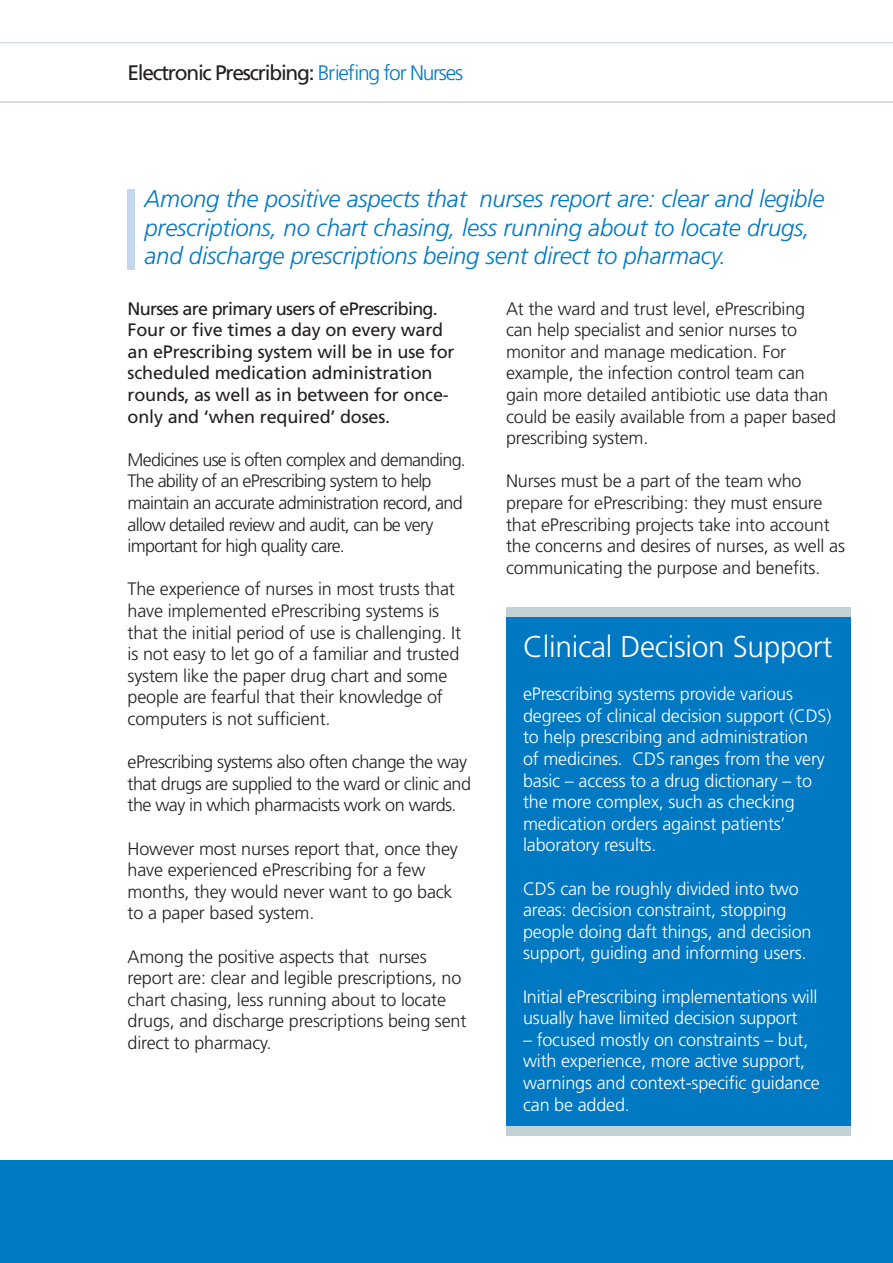
<style>
.page{position:relative;width:893px;height:1263px;background:#fff}
.page>*{position:absolute;margin:0;border:0;box-sizing:border-box;transform-origin:0 0}
.Body_copy{font:300 30px "Frutiger LT Std";letter-spacing:-.01em;color:#fff}
.Shouter{font:italic 300 24px/28.8px "Frutiger LT Std";letter-spacing:-.01em;color:#0079c2}
.t1{font:21px "Frutiger LT Std";letter-spacing:-.06em;color:#231f20}
.Body_copy-2{font:300 18px/21.6px "Frutiger LT Std";letter-spacing:-.01em;color:#231f20}
.Body_copy-3{font:300 18px/21.6px "Frutiger LT Std";letter-spacing:-.01em;color:#fff}
.Body_copy-4{font:18px/21.6px "Frutiger LT Std";letter-spacing:-.01em;color:#231f20}
.Body_copy-5{font:300 18px/21.6px "Frutiger LT Std";letter-spacing:-.04em;color:#231f20}
.Body_copy-6{font:300 18px/21.6px "Frutiger LT Std";letter-spacing:-.03em;color:#231f20}
.s1{font-weight:300;color:#007ac2}
</style>
<div class="page">
<div style="left:0;top:1161px;width:893px;height:102px;background:#007ac2"></div>
<hr style="left:0;top:42px;width:893px;height:1px;background:#c2d1d5">
<hr style="left:0;top:101px;width:893px;height:2px;background:#c2d1d5">
<div style="left:128px;top:189px;width:7px;height:80px;background:#c6d8ef"></div>
<div style="left:506px;top:610px;width:344px;height:525px;background:#0079c2"></div>
<div style="left:506px;top:607px;width:344px;height:10px;background:#c2d1d5"></div>
<div style="left:506px;top:1126px;width:344px;height:9px;background:#c2d1d5"></div>
<p class="t1" style="left:128px;top:60px;width:337px">Electronic Prescribing: <span class="s1">Briefing for Nurses</span></p>
<p class="Shouter" style="left:145px;top:184px;width:681px">Among the positive aspects that nurses report are: clear and legible prescriptions, no chart chasing, less running about to locate drugs, and discharge prescriptions being sent direct to pharmacy.</p>
<p class="Body_copy-4" style="left:128px;top:298px;width:328px">Nurses are primary users of ePrescribing.<br>Four or five times a day on every ward an ePrescribing system will be in use for scheduled medication administration rounds, as well as in between for once&shy;only and ‘when required’ doses.</p>
<p class="Body_copy-5" style="left:128px;top:449px;width:340px">Medicines use is often complex and demanding.<br>The ability of an ePrescribing system to help maintain an accurate administration record, and allow detailed review and audit, can be very important for high quality care.</p>
<p class="Body_copy-2" style="left:128px;top:579px;width:335px">The experience of nurses in most trusts that have implemented ePrescribing systems is that the initial period of use is challenging. It is not easy to let go of a familiar and trusted system like the paper drug chart and some people are fearful that their knowledge of computers is not sufficient.</p>
<p class="Body_copy-6" style="left:128px;top:751px;width:345px">ePrescribing systems also often change the way that drugs are supplied to the ward or clinic and the way in which pharmacists work on wards.</p>
<p class="Body_copy-2" style="left:128px;top:838px;width:332px">However most nurses report that, once they have experienced ePrescribing for a few months, they would never want to go back to a paper based system.</p>
<p class="Body_copy-2" style="left:128px;top:946px;width:340px">Among the positive aspects that nurses report are: clear and legible prescriptions, no chart chasing, less running about to locate drugs, and discharge prescriptions being sent direct to pharmacy.</p>
<p class="Body_copy-2" style="left:506px;top:298px;width:331px">At the ward and trust level, ePrescribing can help specialist and senior nurses to monitor and manage medication. For example, the infection control team can gain more detailed antibiotic use data than could be easily available from a paper based prescribing system.</p>
<p class="Body_copy-2" style="left:506px;top:471px;width:340px">Nurses must be a part of the team who prepare for ePrescribing: they must ensure that ePrescribing projects take into account the concerns and desires of nurses, as well as communicating the purpose and benefits.</p>
<p class="Body_copy" style="left:523px;top:630px;width:311px">Clinical Decision Support</p>
<p class="Body_copy-3" style="left:523px;top:683px;width:310px">ePrescribing systems provide various degrees of clinical decision support (CDS) to help prescribing and administration<br>of medicines. CDS ranges from the very basic – access to a drug dictionary – to the more complex, such as checking medication orders against patients’ laboratory results.</p>
<p class="Body_copy-3" style="left:523px;top:878px;width:290px">CDS can be roughly divided into two areas: decision constraint, stopping people doing daft things, and decision support, guiding and informing users.</p>
<p class="Body_copy-3" style="left:523px;top:986px;width:296px">Initial ePrescribing implementations will usually have limited decision support</p>
<p class="Body_copy-3" style="left:523px;top:1029px;width:298px">– focused mostly on constraints – but, with experience, more active support, warnings and context-specific guidance can be added.</p>
</div>
